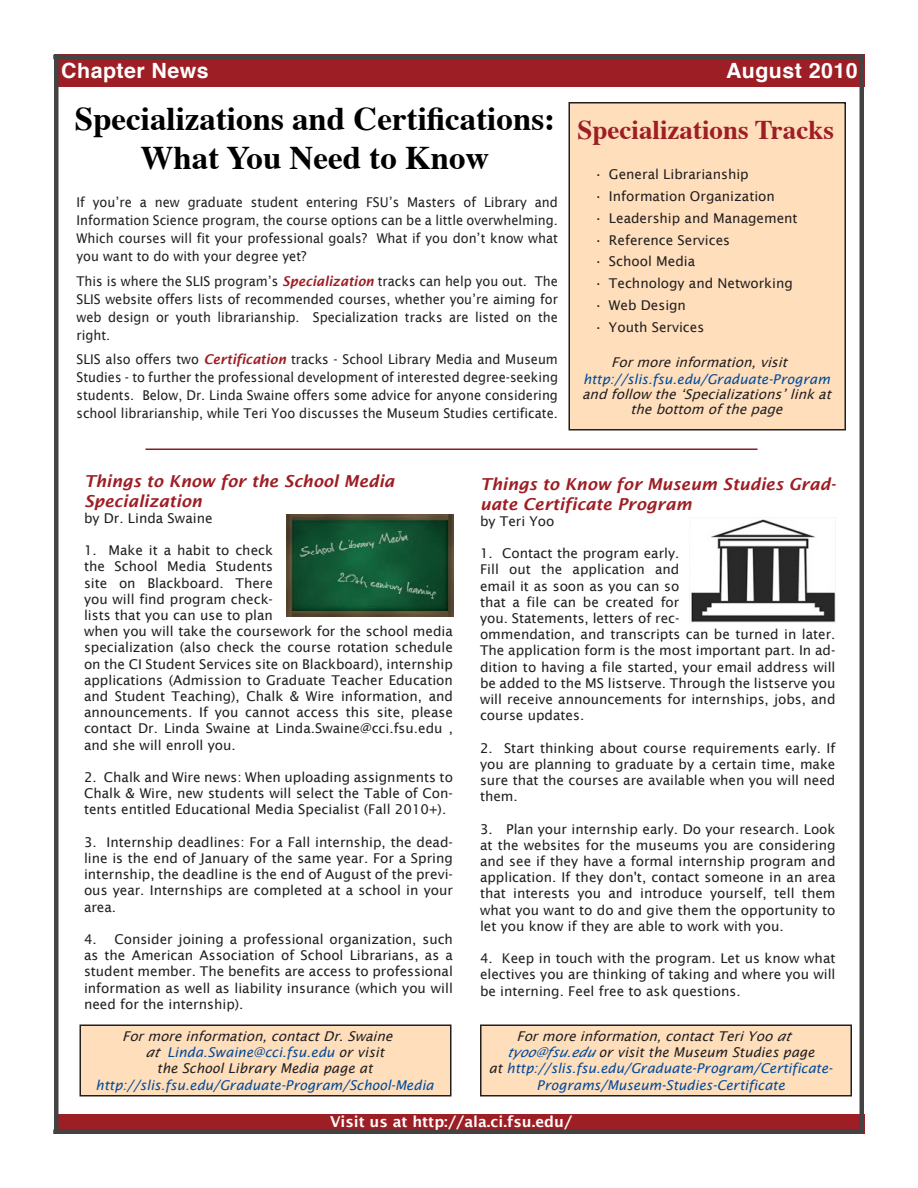
<style>
.page{position:relative;width:918px;height:1188px;background:#fff}
.page>*{position:absolute;margin:0;border:0;box-sizing:border-box;transform-origin:0 0}
.t1{font:700 33px/39.6px "Times";color:#000;text-align:center}
.t2{font:700 27px "Times";color:#9d1e24}
.t3{font:700 21px "Helvetica";letter-spacing:.02em;color:#fff}
.t4{font:italic 600 16.5px/19.8px "Lucida Sans";color:#9d1e24}
.t5{font:600 15px "Lucida Sans";color:#fff}
.t6{font:13.5px/16.2px "Lucida Sans";color:#221f1f;text-align:justify}
.t7{font:13.5px/18px "Lucida Sans";color:#221f1f;text-align:justify;scale:.95 1}
.t8{font:italic 13.5px "Lucida Sans";color:#014b9a}
.t9{font:italic 13.5px/15px "Lucida Sans";color:#221f1f;text-align:center}
.t10{font:italic 13.5px "Lucida Sans";color:#221f1f}
.s1{font-weight:600;font-style:italic;color:#9d1e24}
.s2{color:#221f1f}
.s3{font-style:inherit}
.s4{color:#014b9a}
</style>
<div class="page">
<img style="left:286px;top:515px;width:167px;height:101px">
<div style="left:569px;top:103px;width:276px;height:327px;background:#ffdebc"></div>
<div style="left:569px;top:102px;width:277px;height:328px;border:2px solid #221f1f"></div>
<hr style="left:146px;top:448px;width:612px;height:2px;background:#891f20">
<img style="left:691px;top:519px;width:144px;height:103px">
<div style="left:80px;top:1025px;width:371px;height:71px;background:#ffdebc"></div>
<div style="left:80px;top:1024px;width:372px;height:72px;border:2px solid #221f1f"></div>
<div style="left:481px;top:1025px;width:370px;height:71px;background:#ffdebc"></div>
<div style="left:480px;top:1024px;width:372px;height:72px;border:2px solid #221f1f"></div>
<div style="left:54px;top:54px;width:810px;height:33px;background:#9d1e24"></div>
<div style="left:54px;top:1114px;width:810px;height:20px;background:#9d1e24"></div>
<hr style="left:53px;top:55px;width:810px;height:4px;background:#434343">
<div style="left:53px;top:1129px;width:810px;height:5px;background:#434343"></div>
<div style="left:54px;top:54px;width:5px;height:1080px;background:#434343"></div>
<hr style="left:860px;top:54px;width:4px;height:1080px;background:#434343">
<h3 class="t3" style="left:61px;top:63px;width:149px">Chapter News</h3>
<h3 class="t3" style="left:726px;top:63px;width:133px">August 2010</h3>
<h1 class="t1" style="left:75px;top:95px;width:482px">Specializations and Certiications:<br>What You Need to Know</h1>
<p class="t7" style="left:76px;top:194px;width:508px">If you’re a new graduate student entering FSU’s Masters of Library and Information Science program, the course options can be a little overwhelming.<br>Which courses will fit your professional goals? What if you don’t know what you want to do with your degree yet?</p>
<p class="t7" style="left:76px;top:273px;width:508px">This is where the SLIS program’s <span class="s1">Specialization</span> tracks can help you out. The SLIS website offers lists of recommended courses, whether you’re aiming for web design or youth librarianship. Specialization tracks are listed on the right.</p>
<p class="t7" style="left:76px;top:352px;width:508px">SLIS also offers two <span class="s1">Certification</span> tracks - School Library Media and Museum Studies - to further the professional development of interested degree-seeking students. Below, Dr. Linda Swaine offers some advice for anyone considering school librarianship, while Teri Yoo discusses the Museum Studies certificate.</p>
<h2 class="t2" style="left:578px;top:120px;width:258px">Specializations Tracks</h2>
<p class="t6" style="left:594px;top:166px;width:156px">• General Librarianship</p>
<p class="t6" style="left:594px;top:188px;width:182px">• Information Organization</p>
<p class="t6" style="left:594px;top:210px;width:205px">• Leadership and Management</p>
<p class="t6" style="left:594px;top:232px;width:138px">• Reference Services</p>
<p class="t6" style="left:594px;top:253px;width:103px">• School Media</p>
<p class="t6" style="left:594px;top:275px;width:200px">• Technology and Networking</p>
<p class="t6" style="left:594px;top:297px;width:94px">• Web Design</p>
<p class="t6" style="left:594px;top:319px;width:112px">• Youth Services</p>
<p class="t9" style="left:611px;top:356px;width:181px">Formore information,visit</p>
<p class="t8" style="left:583px;top:373px;width:248px">http://slis.fsu.edu/Graduate-Program</p>
<p class="t9" style="left:582px;top:386px;width:254px">and follow the‘Specializations’link at the bottom of the page</p>
<p class="t4" style="left:84px;top:472px;width:312px">Things to Know for the School Media<br>Specialization</p>
<p class="t6" style="left:84px;top:511px;width:130px">by Dr. Linda Swaine</p>
<p class="t6" style="left:84px;top:543px;width:371px;text-align:left">1. Make it a habit to check<br>the School Media Students<br>site on Blackboard. There<br>you will find program check-<br>lists that you can use to plan<br>when you will take the coursework for the school media specialization (also check the course rotation schedule on the CI Student Services site on Blackboard), internship applications (Admission to Graduate Teacher Education and Student Teaching), Chalk &amp; Wire information, and announcements. If you cannot access this site, please contact Dr. Linda Swaine at Linda.Swaine@cci.fsu.edu , and she will enroll you.</p>
<p class="t6" style="left:84px;top:770px;width:370px">2. Chalk and Wire news: When uploading assignments to Chalk &amp; Wire, new students will select the Table of Con&shy;tents entitled Educational Media Specialist (Fall 2010+).</p>
<p class="t6" style="left:84px;top:835px;width:370px">3. Internship deadlines: For a Fall internship, the dead&shy;line is the end of January of the same year. For a Spring internship, the deadline is the end of August of the previ&shy;ous year. Internships are completed at a school in your area.</p>
<p class="t6" style="left:84px;top:931px;width:14px">4.</p>
<p class="t6" style="left:84px;top:931px;width:371px;text-indent:30px">Consider joining a professional organization, such as the American Association of School Librarians, as a student member. The benefits are access to professional information as well as liability insurance (which you will need for the internship).</p>
<p class="t9" style="left:122px;top:1030px;width:275px">Formore information,contactDr.Swaine</p>
<p class="t8" style="left:145px;top:1047px;width:240px"><span class="s2">at</span> Linda.Swaine@cci.fsu.edu <span class="s2">or visit</span></p>
<p class="t10" style="left:157px;top:1063px;width:217px">the School Library Media page at</p>
<p class="t8" style="left:96px;top:1079px;width:340px">http://slis.fsu.edu/Graduate-Program/School-Media</p>
<p class="t4" style="left:480px;top:475px;width:357px">Things to Know for Museum Studies Grad&shy;uate Certificate Program</p>
<p class="t6" style="left:480px;top:514px;width:76px">by Teri Yoo</p>
<p class="t6" style="left:480px;top:546px;width:357px;text-align:left">1. Contact the program early.<br>Fill out the application and<br>email it as soon as you can so<br>that a file can be created for<br>you. Statements, letters of rec-<br>ommendation, and transcripts can be turned in later.<br>The application form is the most important part. In ad&shy;dition to having a file started, your email address will be added to the MS listserve. Through the listserve you will receive announcements for internships, jobs, and course updates.</p>
<p class="t6" style="left:480px;top:741px;width:357px">2. Start thinking about course requirements early. If you are planning to graduate by a certain time, make sure that the courses are available when you will need them.</p>
<p class="t6" style="left:480px;top:822px;width:357px">3. Plan your internship early. Do your research. Look at the websites for the museums you are considering and see if they have a formal internship program and application. If they don't, contact someone in an area that interests you and introduce yourself, tell them what you want to do and give them the opportunity to let you know if they are able to work with you.</p>
<p class="t6" style="left:480px;top:951px;width:357px">4. Keep in touch with the program. Let us know what electives you are thinking of taking and where you will be interning. Feel free to ask questions.</p>
<p class="t9" style="left:516px;top:1030px;width:275px">Formore information,contactTeriYoo <span class="s3">at</span></p>
<p class="t10" style="left:507px;top:1047px;width:309px"><span class="s4">tyoo@fsu.edu</span> or visit the Museum Studies page</p>
<p class="t8" style="left:489px;top:1063px;width:345px"><span class="s2">at</span> http://slis.fsu.edu/Graduate-Program/Certificate-</p>
<p class="t8" style="left:537px;top:1079px;width:250px">Programs/Museum-Studies-Certificate</p>
<p class="t5" style="left:330px;top:1115px;width:244px">Visit us at http://ala.ci.fsu.edu/</p>
</div>
